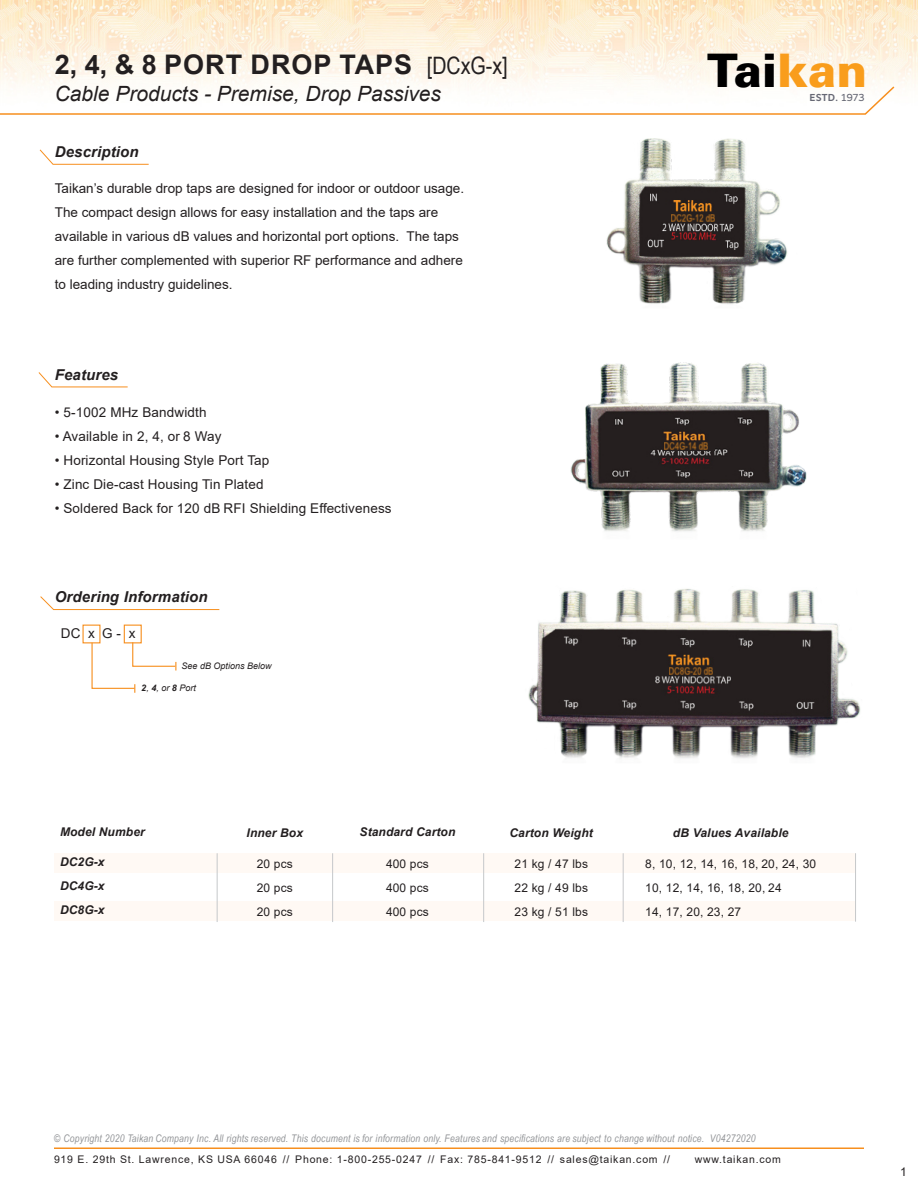
<style>
.page{position:relative;width:918px;height:1188px;background:#fff}
.page>*{position:absolute;margin:0;border:0;box-sizing:border-box;transform-origin:0 0}
.t1{font:900 46.2px "Univers";color:#000}
.t2{font:700 27px "Arial";letter-spacing:.035em;color:#231f20}
.t3{font:italic 21px "Arial";color:#231f20}
.t4{font:italic 700 15px "Arial";letter-spacing:.01em;color:#231f20}
.t5{font:13.5px/24px "Arial";color:#231f20}
.t6{font:12px/24px "Arial";letter-spacing:.01em;color:#231f20;text-align:justify}
.t7{font:italic 700 12px/24px "Arial";letter-spacing:.01em;color:#231f20;text-align:justify}
.t8{font:italic 10.5px "Arial Narrow";letter-spacing:.02em;color:#939598}
.t9{font:10.5px "Arial";letter-spacing:.075em;color:#231f20}
.t10{font:700 10.05px "Motiva Sans";color:#666874}
.t11{font:italic 9px "Arial";color:#231f20}
.s1{font-family:"Arial Narrow";font-weight:400;font-size:24px}
.s2{font-weight:700}
.s3{color:#f99d1c}
.s4{font-weight:400}
</style>
<div class="page">
<div style="left:54px;top:853px;width:802px;height:20px;background:#fff9f4"></div>
<div style="left:54px;top:901px;width:802px;height:20px;background:#fff9f4"></div>
<hr style="left:217px;top:853px;width:1px;height:69px;background:#c6c8ca">
<hr style="left:332px;top:853px;width:1px;height:69px;background:#c6c8ca">
<hr style="left:483px;top:853px;width:1px;height:69px;background:#c6c8ca">
<hr style="left:623px;top:853px;width:1px;height:69px;background:#c6c8ca">
<hr style="left:855px;top:853px;width:1px;height:69px;background:#c6c8ca">
<img style="left:0;top:0;width:918px;height:85px">
<svg style="left:40px;top:596px;width:180px;height:14px"></svg>
<hr style="left:54px;top:1148px;width:810px;height:1px;background:#f78f1e">
<svg style="left:38px;top:372px;width:90px;height:16px"></svg>
<svg style="left:0;top:85px;width:895px;height:30px"></svg>
<svg style="left:39px;top:149px;width:110px;height:16px"></svg>
<img style="left:606px;top:139px;width:181px;height:165px">
<img style="left:571px;top:362px;width:236px;height:170px">
<img style="left:528px;top:589px;width:333px;height:170px">
<div style="left:124px;top:625px;width:18px;height:18px;border:1px solid #f78f1e"></div>
<svg style="left:91px;top:641px;width:85px;height:52px"></svg>
<svg style="left:664px;top:666px;width:51px;height:9px"></svg>
<div style="left:664px;top:441px;width:51px;height:9px;background:#251f1f"></div>
<div style="left:668px;top:212px;width:51px;height:10px;background:#251f1f"></div>
<img style="left:669px;top:667px;width:43px;height:7px">
<img style="left:665px;top:442px;width:42px;height:7px">
<img style="left:672px;top:214px;width:43px;height:7px">
<h2 class="t2" style="left:55px;top:54px;width:455px">2, 4, &amp; 8 PORT DROP TAPS <span class="s1">[DCxG-x]</span></h2>
<h3 class="t3" style="left:55px;top:85px;width:388px">Cable Products - Premise, Drop Passives</h3>
<p class="t4" style="left:55px;top:146px;width:86px">Description</p>
<p class="t5" style="left:55px;top:177px;width:411px">Taikan’s durable drop taps are designed for indoor or outdoor usage.<br>The compact design allows for easy installation and the taps are available in various dB values and horizontal port options. The taps are further complemented with superior RF performance and adhere to leading industry guidelines.</p>
<p class="t4" style="left:55px;top:369px;width:65px">Features</p>
<p class="t5" style="left:55px;top:401px;width:153px">• 5-1002 MHz Bandwidth</p>
<p class="t5" style="left:55px;top:425px;width:168px">• Available in 2, 4, or 8 Way</p>
<p class="t5" style="left:55px;top:449px;width:216px">• Horizontal Housing Style Port Tap</p>
<p class="t5" style="left:55px;top:473px;width:210px">• Zinc Die-cast Housing Tin Plated</p>
<p class="t5" style="left:55px;top:497px;width:338px">• Soldered Back for 120 dB RFI Shielding Effectiveness</p>
<p class="t4" style="left:55px;top:591px;width:155px">Ordering Information</p>
<p class="t5" style="left:61px;top:623px;width:76px">DCxG-x</p>
<p class="t11" style="left:182px;top:663px;width:92px">See dB Options Below</p>
<p class="t11" style="left:141px;top:685px;width:56px"><span class="s2">2</span>, <span class="s2">4</span>, or <span class="s2">8</span> Port</p>
<h1 class="t1" style="left:707px;top:54px;width:162px">Tai<span class="s3">kan</span></h1>
<p class="t10" style="left:809px;top:94px;width:57px">ESTD. <span class="s4">1973</span></p>
<p class="t7" style="left:60px;top:821px;width:86px">Model Number</p>
<p class="t7" style="left:60px;top:851px;width:46px">DC2G-x DC4G-x DC8G-x</p>
<p class="t7" style="left:247px;top:822px;width:58px">Inner Box</p>
<p class="t6" style="left:257px;top:853px;width:38px">20 pcs 20 pcs 20 pcs</p>
<p class="t7" style="left:360px;top:821px;width:97px">Standard Carton</p>
<p class="t6" style="left:386px;top:853px;width:44px">400 pcs 400 pcs 400 pcs</p>
<p class="t7" style="left:509px;top:822px;width:85px">Carton Weight</p>
<p class="t6" style="left:515px;top:853px;width:75px">21 kg / 47 lbs 22 kg / 49 lbs 23 kg / 51 lbs</p>
<p class="t7" style="left:673px;top:821px;width:117px">dB Values Available</p>
<p class="t6" style="left:645px;top:853px;width:172px;text-align:left">8, 10, 12, 14, 16, 18, 20, 24, 30<br>10, 12, 14, 16, 18, 20, 24<br>14, 17, 20, 23, 27</p>
<p class="t8" style="left:54px;top:1134px;width:703px">© Copyright 2020 Taikan Company Inc. All rights reserved. This document is for information only. Features and specifications are subject to change without notice. V04272020</p>
<p class="t9" style="left:54px;top:1155px;width:618px">919 E. 29th St. Lawrence, KS USA 66046 // Phone: 1-800-255-0247 // Fax: 785-841-9512 // sales@taikan.com //</p>
<p class="t9" style="left:695px;top:1155px;width:88px">www.taikan.com</p>
<p class="t6" style="left:900px;top:1161px;width:8px">1</p>
</div>
